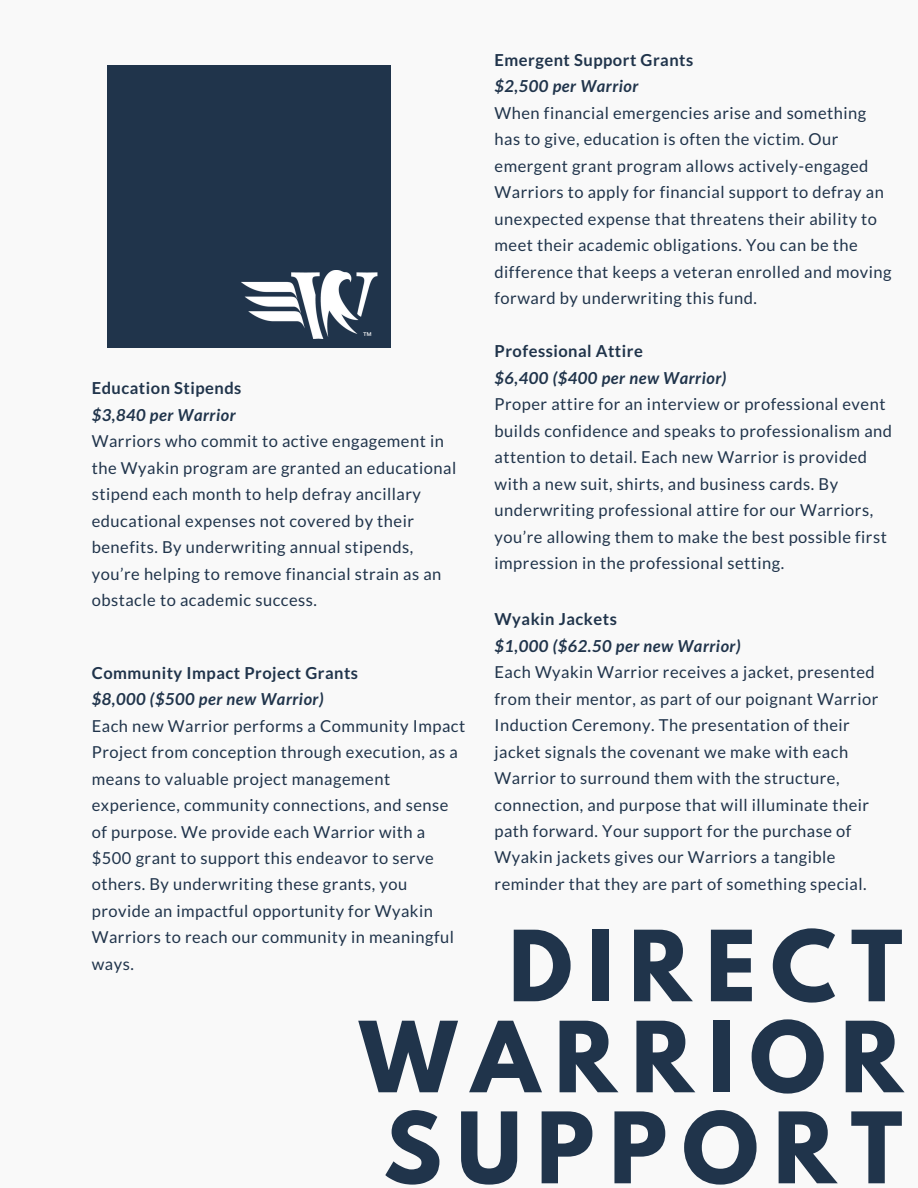
<style>
.page{position:relative;width:918px;height:1188px;background:#f9f9f9}
.page>*{position:absolute;margin:0;border:0;box-sizing:border-box;transform-origin:0 0}
.t1{font:700 87.15px "League Spartan";letter-spacing:.17em;color:#20344b}
.t2{font:700 86.85px/91.1px "League Spartan";letter-spacing:.17em;color:#20344b;text-align:right}
.t3{font:16.5px/26.4px "Lato";letter-spacing:.03em;color:#20344b}
.t4{font:italic 700 16.5px "Lato";letter-spacing:.03em;color:#20344b}
.t5{font:700 16.5px "Lato";letter-spacing:.03em;color:#20344b}
.t6{font:9.75px "Arimo";color:#fff}
</style>
<div class="page">
<div style="left:107px;top:65px;width:284px;height:283px;background:#20344b"></div>
<img style="left:242px;top:271px;width:136px;height:68px">
<p class="t6" style="left:363px;top:330px;width:11px">™</p>
<p class="t5" style="left:92px;top:378px;width:151px">Education Stipends</p>
<p class="t4" style="left:92px;top:405px;width:145px">$3,840 per Warrior</p>
<p class="t3" style="left:92px;top:428px;width:366px">Warriors who commit to active engagement in the Wyakin program are granted an educational stipend each month to help defray ancillary educational expenses not covered by their benefits. By underwriting annual stipends, you’re helping to remove financial strain as an obstacle to academic success.</p>
<p class="t5" style="left:495px;top:50px;width:200px">Emergent Support Grants</p>
<p class="t4" style="left:495px;top:76px;width:145px">$2,500 per Warrior</p>
<p class="t3" style="left:495px;top:99px;width:399px">When financial emergencies arise and something has to give, education is often the victim. Our emergent grant program allows actively-engaged Warriors to apply for financial support to defray an unexpected expense that threatens their ability to meet their academic obligations. You can be the difference that keeps a veteran enrolled and moving forward by underwriting this fund.</p>
<p class="t5" style="left:495px;top:341px;width:150px">Professional Attire</p>
<p class="t4" style="left:495px;top:368px;width:233px">$6,400 ($400 per new Warrior)</p>
<p class="t3" style="left:495px;top:391px;width:399px">Proper attire for an interview or professional event builds confidence and speaks to professionalism and attention to detail. Each new Warrior is provided with a new suit, shirts, and business cards. By underwriting professional attire for our Warriors, you’re allowing them to make the best possible first impression in the professional setting.</p>
<p class="t5" style="left:495px;top:609px;width:124px">Wyakin Jackets</p>
<p class="t4" style="left:495px;top:635px;width:248px">$1,000 ($62.50 per new Warrior)</p>
<p class="t3" style="left:495px;top:659px;width:385px">Each Wyakin Warrior receives a jacket, presented from their mentor, as part of our poignant Warrior Induction Ceremony. The presentation of their jacket signals the covenant we make with each Warrior to surround them with the structure, connection, and purpose that will illuminate their path forward. Your support for the purchase of Wyakin jackets gives our Warriors a tangible reminder that they are part of something special.</p>
<p class="t5" style="left:92px;top:662px;width:268px">Community Impact Project Grants</p>
<p class="t4" style="left:92px;top:689px;width:233px">$8,000 ($500 per new Warrior)</p>
<p class="t3" style="left:92px;top:712px;width:375px">Each new Warrior performs a Community Impact Project from conception through execution, as a means to valuable project management experience, community connections, and sense of purpose. We provide each Warrior with a $500 grant to support this endeavor to serve others. By underwriting these grants, you provide an impactful opportunity for Wyakin Warriors to reach our community in meaningful ways.</p>
<h2 class="t2" style="left:360px;top:932px;width:545px">DIRECT<br>WARRIOR</h2>
<h1 class="t1" style="left:383px;top:1105px;width:521px">SUPPORT</h1>
</div>
